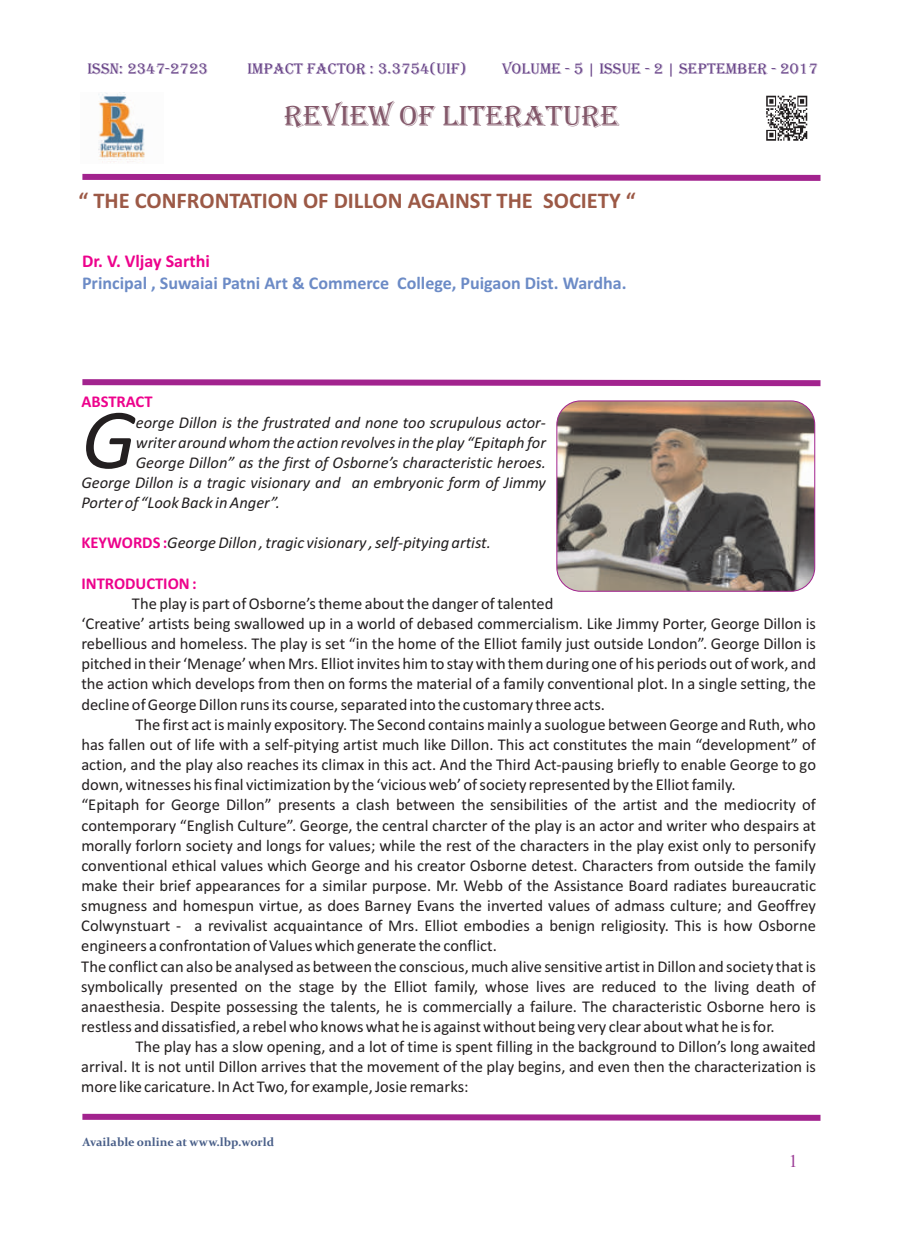
<style>
.page{position:relative;width:898px;height:1242px;background:#fff}
.page>*{position:absolute;margin:0;border:0;box-sizing:border-box;transform-origin:0 0}
.t1{font:italic 86.25px "Calibri";color:#231f20}
.t2{font:30px "Algerian";color:#83586a}
.t3{font:700 22.5px "Calibri";color:#9c5946}
.t4{font:700 18px "Calibri";color:#6c8bc6}
.t5{font:700 18px "Calibri";color:#ed028c}
.t6{font:18px "Times New Roman";color:#9c3d96}
.t7{font:16.5px/20.1px "Calibri";color:#231f20}
.t8{font:italic 16.5px "Calibri";color:#231f20}
.t9{font:700 16.5px "Calibri";color:#ed028c}
.t10{font:15.75px "Algerian";color:#674287}
.t11{font:700 12px "Constantia";color:#485e88}
.s1{font-weight:700;font-style:normal;color:#ed028c}
</style>
<div class="page">
<svg style="left:82px;top:379px;width:739px;height:8px;background:#b959aa"></svg>
<svg style="left:82px;top:1113px;width:739px;height:8px;background:#b959aa"></svg>
<img style="left:766px;top:95px;width:42px;height:46px">
<img style="left:556px;top:401px;width:258px;height:190px;border-radius:24px">
<div style="left:556px;top:400px;width:258px;height:191px;border:1px solid #a2238e;border-radius:24px"></div>
<svg style="left:82px;top:173px;width:739px;height:8px;background:#b959aa"></svg>
<img style="left:98px;top:92px;width:47px;height:71px">
<p class="t10" style="left:87px;top:60px;width:122px">ISSN: 2347-2723</p>
<p class="t10" style="left:247px;top:60px;width:221px">IMPACT FACTOR : 3.3754(UIF)</p>
<p class="t10" style="left:502px;top:60px;width:317px">VOLUME - 5 | ISSUE - 2 | SEPTEMBER - 2017</p>
<h2 class="t2" style="left:284px;top:99px;width:336px">REVIEW OF LITERATURE</h2>
<h3 class="t3" style="left:78px;top:191px;width:558px">“ THE CONFRONTATION OF DILLON AGAINST THE SOCIETY “</h3>
<p class="t5" style="left:82px;top:253px;width:129px">Dr. V. Vljay Sarthi</p>
<p class="t4" style="left:82px;top:275px;width:545px">Principal , Suwaiai Patni Art &amp; Commerce College, Puigaon Dist. Wardha.</p>
<p class="t9" style="left:81px;top:395px;width:73px">ABSTRACT</p>
<h1 class="t1" style="left:81px;top:403px;width:56px">G</h1>
<p class="t8" style="left:136px;top:415px;width:411px">eorge Dillon is the frustrated and none too scrupulous actor-</p>
<p class="t8" style="left:136px;top:435px;width:411px">writer around whom the action revolves in the play “Epitaph for</p>
<p class="t8" style="left:136px;top:455px;width:411px">George Dillon” as the first of Osborne’s characteristic heroes.</p>
<p class="t8" style="left:81px;top:475px;width:466px">George Dillon is a tragic visionary and an embryonic form of Jimmy</p>
<p class="t8" style="left:81px;top:496px;width:200px">Porter of “Look Back in Anger”.</p>
<p class="t8" style="left:81px;top:536px;width:411px"><span class="s1">KEYWORDS :</span>George Dillon , tragic visionary , self-pitying artist.</p>
<p class="t9" style="left:81px;top:576px;width:117px">INTRODUCTION :</p>
<p class="t7" style="left:81px;top:595px;width:736px;text-indent:51px">The play is part of Osborne’s theme about the danger of talented<br>‘Creative’ artists being swallowed up in a world of debased commercialism. Like Jimmy Porter, George Dillon is rebellious and homeless. The play is set “in the home of the Elliot family just outside London”. George Dillon is pitched in their ‘Menage’ when Mrs. Elliot invites him to stay with them during one of his periods out of work, and the action which develops from then on forms the material of a family conventional plot. In a single setting, the decline of GeorgeDillon runs its course, separated into the customary three acts.</p>
<p class="t7" style="left:81px;top:715px;width:736px;text-indent:54px">The first act is mainly expository. The Second contains mainly a suologue between George and Ruth, who has fallen out of life with a self-pitying artist much like Dillon. This act constitutes the main “development” of action, and the play also reaches its climax in this act. And the Third Act-pausing briefly to enable George to go down, witnesses his final victimization by the ‘vicious web’ of society represented by the Elliot family.<br>“Epitaph for George Dillon” presents a clash between the sensibilities of the artist and the mediocrity of contemporary “English Culture”. George, the central charcter of the play is an actor and writer who despairs at morally forlorn society and longs for values; while the rest of the characters in the play exist only to personify conventional ethical values which George and his creator Osborne detest. Characters from outside the family make their brief appearances for a similar purpose. Mr. Webb of the Assistance Board radiates bureaucratic smugness and homespun virtue, as does Barney Evans the inverted values of admass culture; and Geoffrey Colwynstuart - a revivalist acquaintance of Mrs. Elliot embodies a benign religiosity. This is how Osborne engineers a confrontation of Values which generate the conflict.<br>The conflict can also be analysed as between the conscious, much alive sensitive artist in Dillon and society that is symbolically presented on the stage by the Elliot family, whose lives are reduced to the living death of anaesthesia. Despite possessing the talents, he is commercially a failure. The characteristic Osborne hero is restless and dissatisfied, a rebel who knows what he is against without being very clear about what he is for.</p>
<p class="t7" style="left:81px;top:1038px;width:735px;text-align:justify;text-indent:54px">The play has a slow opening, and a lot of time is spent filling in the background to Dillon’s long awaited arrival. It is not until Dillon arrives that the movement of the play begins, and even then the characterization is more like caricature. In Act Two, for example, Josie remarks:</p>
<p class="t11" style="left:82px;top:1137px;width:193px">Available online at www.lbp.world</p>
<p class="t6" style="left:788px;top:1154px;width:10px">1</p>
</div>
